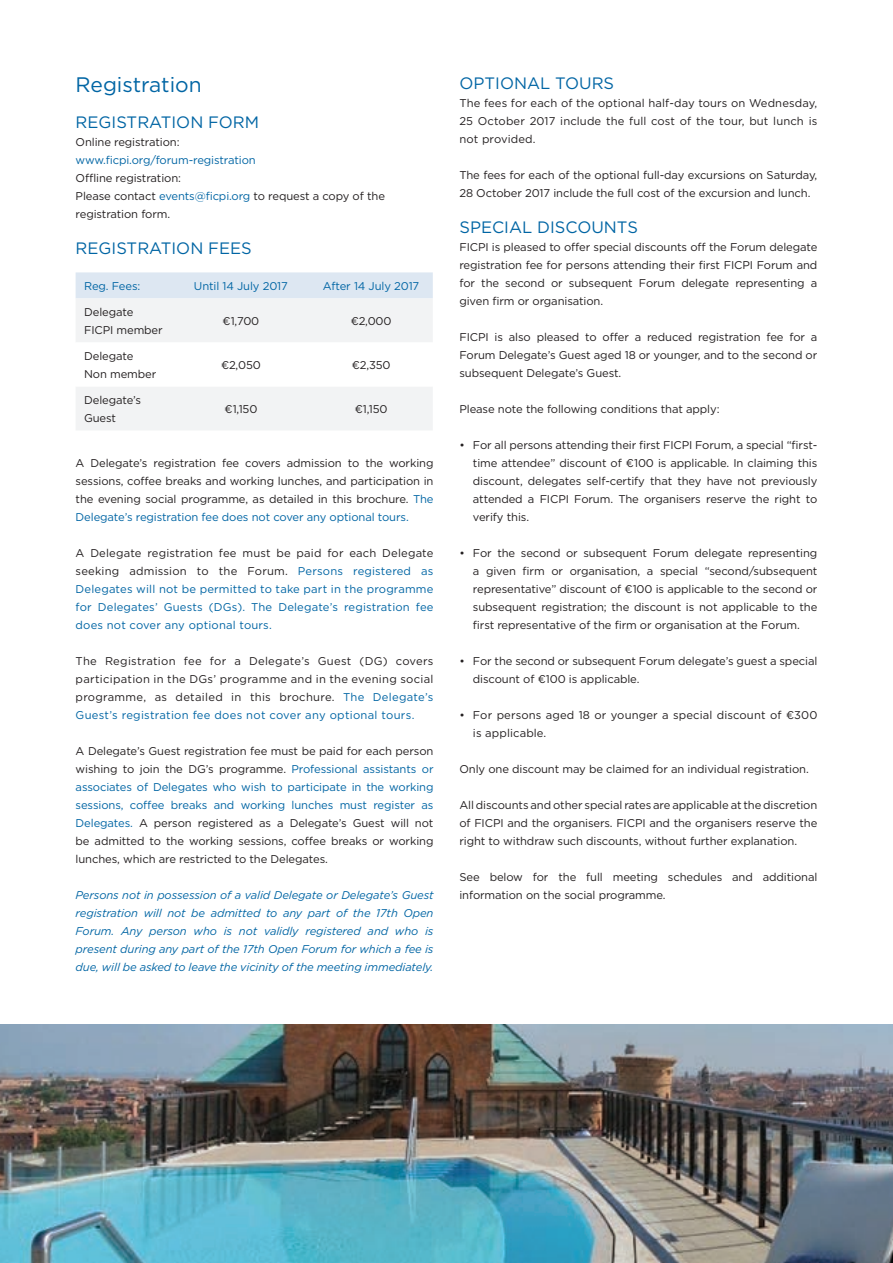
<style>
.page{position:relative;width:893px;height:1263px;background:#fff}
.page>*{position:absolute;margin:0;border:0;box-sizing:border-box;transform-origin:0 0}
.t1{font:21px "Gotham";color:#0065a4}
.t2{font:16.5px "Gotham";color:#0065a4}
.t3{font:11.25px/18px "Gotham";letter-spacing:-.01em;color:#231f20;text-align:justify}
.t4{font:11.25px/18px "Gotham";letter-spacing:-.01em;color:#0065a4;text-align:justify}
.t5{font:italic 11.25px/18px "Gotham";letter-spacing:-.01em;color:#0065a4;text-align:justify}
.t6{font:11.25px/18px "Gotham";letter-spacing:.01em;color:#231f20}
.s1{color:#0065a4}
.s2{color:#231f20}
</style>
<div class="page">
<div style="left:76px;top:272px;width:357px;height:26px;background:#dde7f2"></div>
<div style="left:76px;top:298px;width:357px;height:132px;background:#f2f3f4"></div>
<svg style="left:76px;top:342px;width:357px;height:44px"></svg>
<img style="left:0;top:1024px;width:893px;height:239px">
<h1 class="t1" style="left:76px;top:72px;width:128px">Registration</h1>
<h2 class="t2" style="left:76px;top:112px;width:185px">REGISTRATION FORM</h2>
<p class="t3" style="left:76px;top:133px;width:105px">Online registration:</p>
<p class="t4" style="left:76px;top:151px;width:182px">www.ficpi.org/forum-registration</p>
<p class="t3" style="left:76px;top:169px;width:311px;text-align:left">Offline registration:<br>Please contact <span class="s1">events@ficpi.org</span> to request a copy of the registration form.</p>
<h2 class="t2" style="left:76px;top:238px;width:178px">REGISTRATION FEES</h2>
<p class="t4" style="left:84px;top:277px;width:58px">Reg. Fees:</p>
<p class="t4" style="left:194px;top:277px;width:95px">Until 14 July 2017</p>
<p class="t4" style="left:323px;top:277px;width:98px">After 14 July 2017</p>
<p class="t3" style="left:84px;top:303px;width:80px">Delegate<br>FICPI member</p>
<p class="t3" style="left:222px;top:312px;width:38px">€1,700</p>
<p class="t3" style="left:351px;top:312px;width:42px">€2,000</p>
<p class="t3" style="left:84px;top:347px;width:74px">Delegate<br>Non member</p>
<p class="t3" style="left:221px;top:356px;width:41px">€2,050</p>
<p class="t3" style="left:352px;top:356px;width:40px">€2,350</p>
<p class="t3" style="left:84px;top:391px;width:59px">Delegate’s<br>Guest</p>
<p class="t3" style="left:224px;top:400px;width:34px">€1,150</p>
<p class="t3" style="left:355px;top:400px;width:34px">€1,150</p>
<p class="t3" style="left:76px;top:453px;width:359px">A Delegate’s registration fee covers admission to the working sessions, coffee breaks and working lunches, and participation in the evening social programme, as detailed in this brochure. <span class="s1">The Delegate’s registration fee does not cover any optional tours.</span></p>
<p class="t4" style="left:76px;top:543px;width:359px"><span class="s2">A Delegate registration fee must be paid for each Delegate seeking admission to the Forum.</span> Persons registered as Delegates will not be permitted to take part in the programme for Delegates’ Guests (DGs). The Delegate’s registration fee does not cover any optional tours.</p>
<p class="t3" style="left:76px;top:651px;width:359px">The Registration fee for a Delegate’s Guest (DG) covers participation in the DGs’ programme and in the evening social programme, as detailed in this brochure. <span class="s1">The Delegate’s Guest’s registration fee does not cover any optional tours.</span></p>
<p class="t3" style="left:76px;top:741px;width:359px">A Delegate’s Guest registration fee must be paid for each person wishing to join the DG’s programme. <span class="s1">Professional assistants or associates of Delegates who wish to participate in the working sessions, coffee breaks and working lunches must register as Delegates.</span> A person registered as a Delegate’s Guest will not be admitted to the working sessions, coffee breaks or working lunches, which are restricted to the Delegates.</p>
<p class="t5" style="left:76px;top:885px;width:359px">Persons not in possession of a valid Delegate or Delegate’s Guest registration will not be admitted to any part of the 17th Open Forum. Any person who is not validly registered and who is present during any part of the 17th Open Forum for which a fee is due, will be asked to leave the vicinity of the meeting immediately.</p>
<h2 class="t2" style="left:459px;top:72px;width:156px">OPTIONAL TOURS</h2>
<p class="t3" style="left:459px;top:94px;width:359px">The fees for each of the optional half-day tours on Wednesday, 25 October 2017 include the full cost of the tour, but lunch is not provided.</p>
<p class="t3" style="left:459px;top:166px;width:359px">The fees for each of the optional full-day excursions on Saturday,<br>28 October 2017 include the full cost of the excursion and lunch.</p>
<h2 class="t2" style="left:459px;top:216px;width:180px">SPECIAL DISCOUNTS</h2>
<p class="t3" style="left:459px;top:238px;width:359px">FICPI is pleased to offer special discounts off the Forum delegate registration fee for persons attending their first FICPI Forum and for the second or subsequent Forum delegate representing a given firm or organisation.</p>
<p class="t3" style="left:459px;top:328px;width:359px">FICPI is also pleased to offer a reduced registration fee for a Forum Delegate’s Guest aged 18 or younger, and to the second or subsequent Delegate’s Guest.</p>
<p class="t3" style="left:459px;top:400px;width:262px">Please note the following conditions that apply:</p>
<p class="t3" style="left:473px;top:436px;width:346px;text-indent:-14px">• For all persons attending their first FICPI Forum, a special “first&shy;time attendee” discount of €100 is applicable. In claiming this discount, delegates self-certify that they have not previously attended a FICPI Forum. The organisers reserve the right to verify this.</p>
<p class="t3" style="left:473px;top:544px;width:346px;text-indent:-14px">• For the second or subsequent Forum delegate representing a given firm or organisation, a special “second/subsequent representative” discount of €100 is applicable to the second or subsequent registration; the discount is not applicable to the first representative of the firm or organisation at the Forum.</p>
<p class="t3" style="left:473px;top:652px;width:346px;text-indent:-14px">• For the second or subsequent Forum delegate’s guest a special discount of €100 is applicable.</p>
<p class="t6" style="left:473px;top:706px;width:346px;text-indent:-14px">• For persons aged 18 or younger a special discount of €300 is applicable.</p>
<p class="t3" style="left:459px;top:760px;width:351px">Only one discount may be claimed for an individual registration.</p>
<p class="t3" style="left:459px;top:796px;width:359px">All discounts and other special rates are applicable at the discretion of FICPI and the organisers. FICPI and the organisers reserve the right to withdraw such discounts, without further explanation.</p>
<p class="t3" style="left:459px;top:868px;width:359px">See below for the full meeting schedules and additional information on the social programme.</p>
</div>
